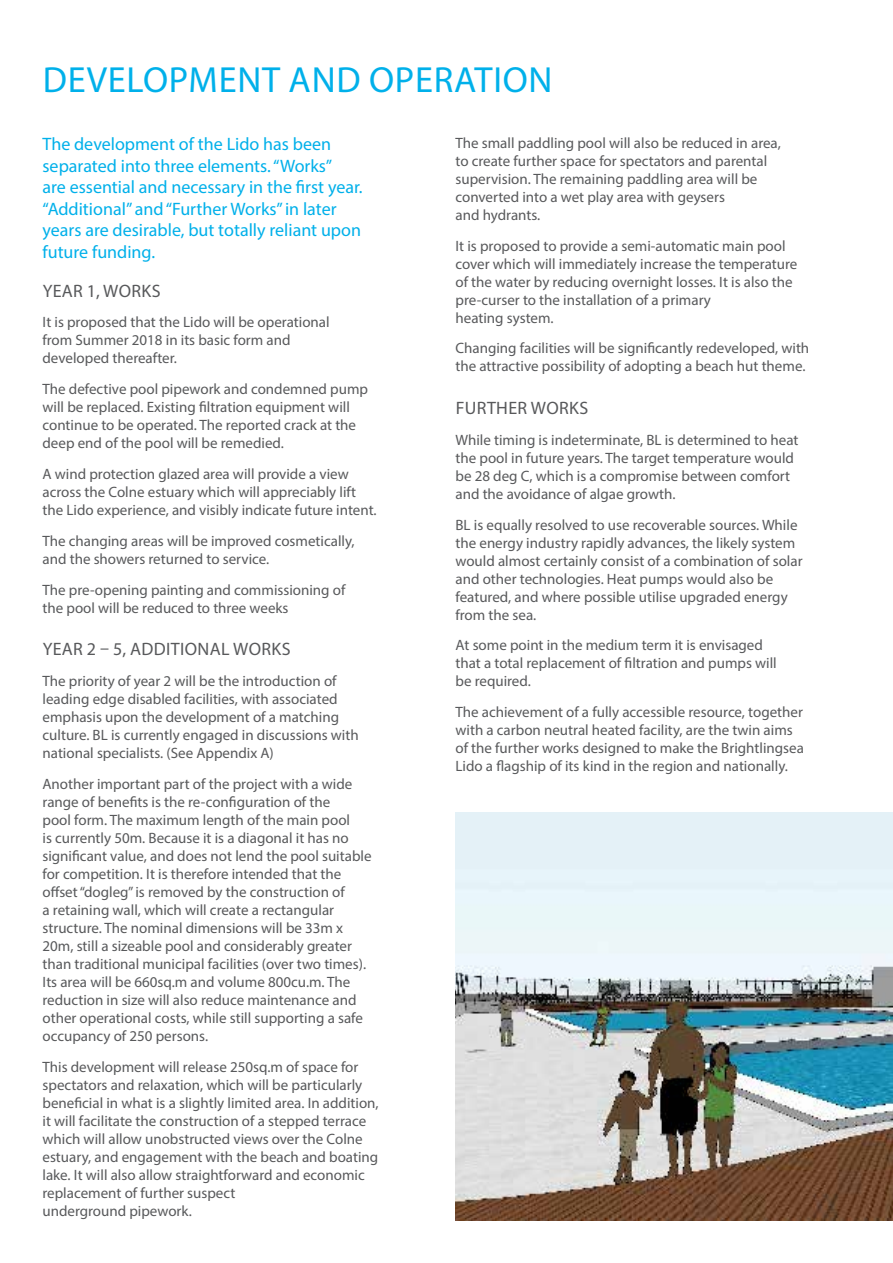
<style>
.page{position:relative;width:893px;height:1263px;background:#fff}
.page>*{position:absolute;margin:0;border:0;box-sizing:border-box;transform-origin:0 0}
.t1{font:36.45px "Myriad Pro";letter-spacing:.02em;color:#00b0ea}
.t2{font:18px/21.6px "Myriad Pro";color:#00b0ea}
.t3{font:18px "Myriad Pro";letter-spacing:.02em;color:#58595b}
.t4{font:15px/18px "Myriad Pro";color:#58595b}
</style>
<div class="page">
<img style="left:455px;top:813px;width:438px;height:407px">
<h1 class="t1" style="left:43px;top:57px;width:511px">DEVELOPMENT AND OPERATION</h1>
<p class="t2" style="left:43px;top:133px;width:322px">The development of the Lido has been separated into three elements. “Works”<br>are essential and necessary in the first year. “Additional’’ and “Further Works” in later years are desirable, but totally reliant upon future funding.</p>
<p class="t3" style="left:43px;top:280px;width:119px">YEAR 1, WORKS</p>
<p class="t4" style="left:43px;top:313px;width:289px">It is proposed that the Lido will be operational from Summer 2018 in its basic form and developed thereafter.</p>
<p class="t4" style="left:43px;top:380px;width:327px">The defective pool pipework and condemned pump will be replaced. Existing filtration equipment will continue to be operated. The reported crack at the deep end of the pool will be remedied.</p>
<p class="t4" style="left:43px;top:465px;width:336px">A wind protection glazed area will provide a view across the Colne estuary which will appreciably lift the Lido experience, and visibly indicate future intent.</p>
<p class="t4" style="left:43px;top:531px;width:314px">The changing areas will be improved cosmetically, and the showers returned to service.</p>
<p class="t4" style="left:43px;top:580px;width:304px">The pre-opening painting and commissioning of the pool will be reduced to three weeks</p>
<p class="t3" style="left:43px;top:638px;width:249px">YEAR 2 – 5, ADDITIONAL WORKS</p>
<p class="t4" style="left:43px;top:672px;width:318px">The priority of year 2 will be the introduction of leading edge disabled facilities, with associated emphasis upon the development of a matching culture. BL is currently engaged in discussions with national specialists. (See Appendix A)</p>
<p class="t4" style="left:43px;top:775px;width:331px">Another important part of the project with a wide range of benefits is the re-configuration of the<br>pool form. The maximum length of the main pool<br>is currently 50m. Because it is a diagonal it has no significant value, and does not lend the pool suitable for competition. It is therefore intended that the offset “dogleg” is removed by the construction of<br>a retaining wall, which will create a rectangular structure. The nominal dimensions will be 33m x 20m, still a sizeable pool and considerably greater than traditional municipal facilities (over two times).<br>Its area will be 660sq.m and volume 800cu.m. The reduction in size will also reduce maintenance and other operational costs, while still supporting a safe occupancy of 250 persons.</p>
<p class="t4" style="left:43px;top:1057px;width:338px">This development will release 250sq.m of space for spectators and relaxation, which will be particularly beneficial in what is a slightly limited area. In addition, it will facilitate the construction of a stepped terrace which will allow unobstructed views over the Colne estuary, and engagement with the beach and boating lake. It will also allow straightforward and economic replacement of further suspect<br>underground pipework.</p>
<p class="t4" style="left:455px;top:133px;width:327px">The small paddling pool will also be reduced in area, to create further space for spectators and parental supervision. The remaining paddling area will be converted into a wet play area with geysers<br>and hydrants.</p>
<p class="t4" style="left:455px;top:236px;width:343px">It is proposed to provide a semi-automatic main pool cover which will immediately increase the temperature of the water by reducing overnight losses. It is also the pre-curser to the installation of a primary<br>heating system.</p>
<p class="t4" style="left:455px;top:339px;width:355px">Changing facilities will be significantly redeveloped, with the attractive possibility of adopting a beach hut theme.</p>
<p class="t3" style="left:456px;top:397px;width:134px">FURTHER WORKS</p>
<p class="t4" style="left:455px;top:431px;width:344px">While timing is indeterminate, BL is determined to heat the pool in future years. The target temperature would be 28 deg C, which is a compromise between comfort and the avoidance of algae growth.</p>
<p class="t4" style="left:455px;top:515px;width:349px">BL is equally resolved to use recoverable sources. While the energy industry rapidly advances, the likely system would almost certainly consist of a combination of solar and other technologies. Heat pumps would also be featured, and where possible utilise upgraded energy from the sea.</p>
<p class="t4" style="left:455px;top:636px;width:323px">At some point in the medium term it is envisaged that a total replacement of filtration and pumps will be required.</p>
<p class="t4" style="left:455px;top:703px;width:350px">The achievement of a fully accessible resource, together with a carbon neutral heated facility, are the twin aims of the further works designed to make the Brightlingsea Lido a flagship of its kind in the region and nationally.</p>
</div>
